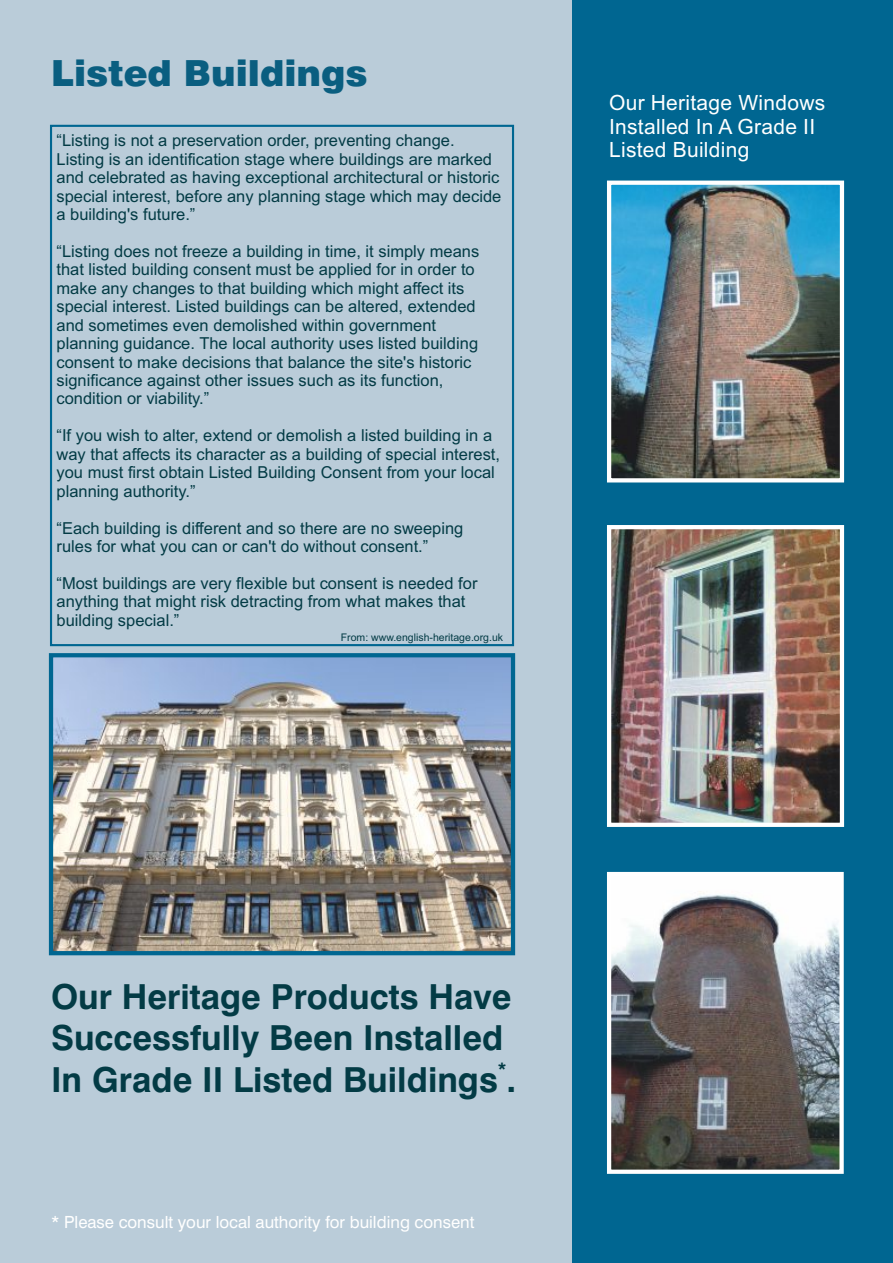
<style>
.page{position:relative;width:893px;height:1263px;background:#006691}
.page>*{position:absolute;margin:0;border:0;box-sizing:border-box;transform-origin:0 0}
.t1{font:900 36px "Swiss 721 BT";color:#0a5e80}
.t2{font:700 34.5px/41.4px "Swiss 721 BT";color:#033b45}
.t3{font:21px/23.4px "Arial";letter-spacing:.015em;color:#fff}
.t4{font:700 17.25px "Swiss 721 BT";color:#033b45}
.t5{font:16.8px "Swiss 721 BT";color:#fff}
.t6{font:16.5px/18.5px "Arial";color:#033b45}
.t7{font:10.5px "Arial";color:#033b45}
</style>
<div class="page">
<div style="left:0;top:0;width:571px;height:1263px;background:#baccd9"></div>
<img style="left:612px;top:186px;width:227px;height:291px">
<div style="left:607px;top:181px;width:237px;height:301px;border:4px solid #fff"></div>
<img style="left:612px;top:530px;width:227px;height:292px">
<div style="left:607px;top:525px;width:237px;height:302px;border:4px solid #fff"></div>
<img style="left:612px;top:877px;width:227px;height:292px">
<div style="left:607px;top:872px;width:237px;height:302px;border:4px solid #fff"></div>
<img style="left:54px;top:658px;width:456px;height:292px">
<div style="left:49px;top:653px;width:466px;height:302px;border:4px solid #006691"></div>
<div style="left:50px;top:125px;width:464px;height:521px;border:2px solid #006691"></div>
<h1 class="t1" style="left:51px;top:58px;width:318px">Listed Buildings</h1>
<p class="t6" style="left:57px;top:133px;width:446px">“Listing is not a preservation order, preventing change.<br>Listing is an identification stage where buildings are marked and celebrated as having exceptional architectural or historic special interest, before any planning stage which may decide a building's future.”</p>
<p class="t6" style="left:57px;top:243px;width:424px">“Listing does not freeze a building in time, it simply means that listed building consent must be applied for in order to make any changes to that building which might affect its special interest. Listed buildings can be altered, extended and sometimes even demolished within government planning guidance. The local authority uses listed building consent to make decisions that balance the site's historic significance against other issues such as its function, condition or viability.”</p>
<p class="t6" style="left:57px;top:428px;width:445px">“If you wish to alter, extend or demolish a listed building in a way that affects its character as a building of special interest, you must first obtain Listed Building Consent from your local planning authority.”</p>
<p class="t6" style="left:57px;top:520px;width:408px">“Each building is different and so there are no sweeping rules for what you can or can't do without consent.”</p>
<p class="t6" style="left:57px;top:575px;width:422px">“Most buildings are very flexible but consent is needed for anything that might risk detracting from what makes that building special.”</p>
<p class="t7" style="left:341px;top:633px;width:164px">From: www.english-heritage.org.uk</p>
<p class="t3" style="left:609px;top:93px;width:218px">Our Heritage Windows<br>Installed In A Grade II<br>Listed Building</p>
<h2 class="t2" style="left:51px;top:979px;width:462px">Our Heritage Products Have<br>Successfully Been Installed</h2>
<p class="t4" style="left:498px;top:1062px;width:10px">*</p>
<h2 class="t2" style="left:51px;top:1062px;width:467px">In Grade II Listed Buildings .</h2>
<p class="t5" style="left:51px;top:1215px;width:425px">* Please consult your local authority for building consent</p>
</div>
